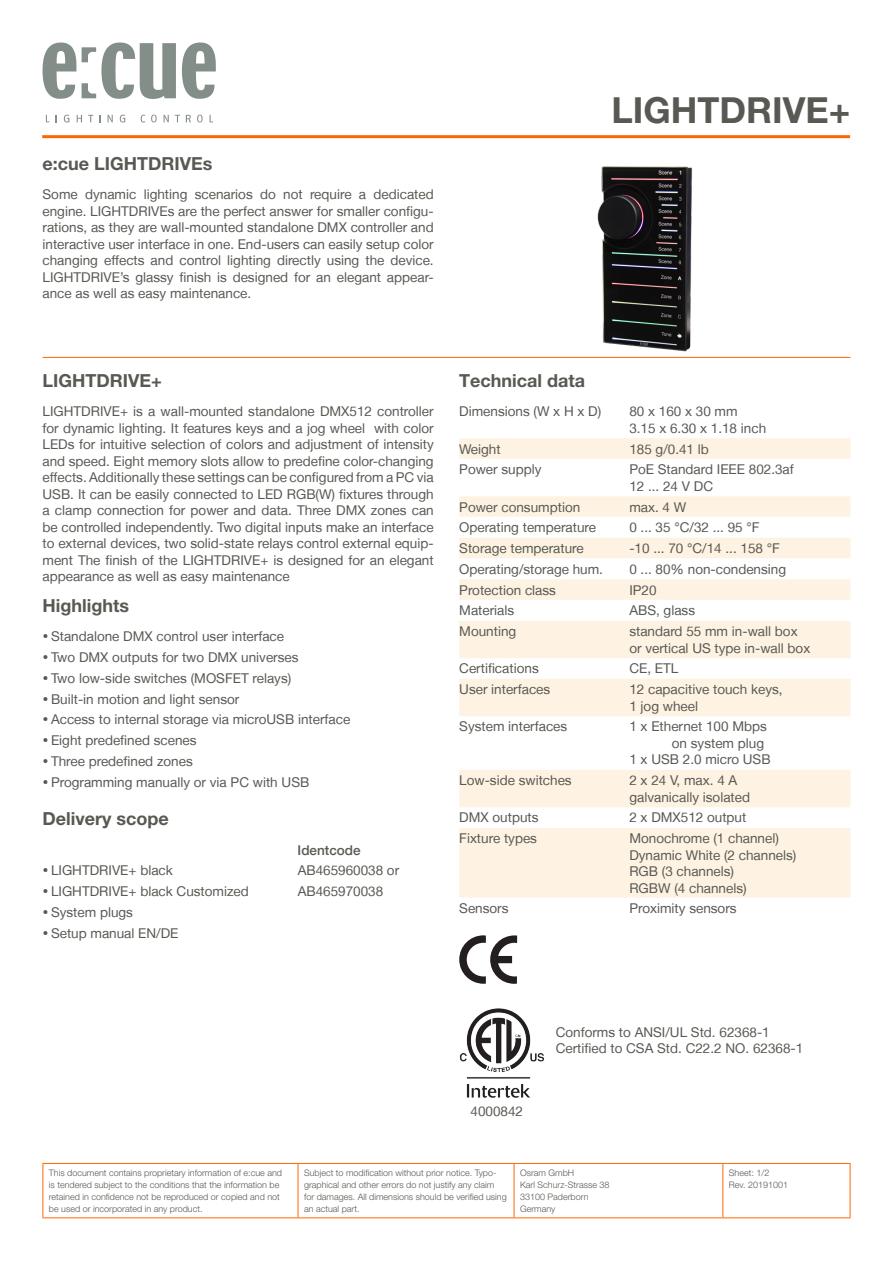
<style>
.page{position:relative;width:893px;height:1263px;background:#fff}
.page>*{position:absolute;margin:0;border:0;box-sizing:border-box;transform-origin:0 0}
.t1{font:700 36px "Helvetica Neue LT Pro";color:#585953}
.Header1{font:700 18px "Helvetica Neue LT Pro";color:#585953}
.FloatTextJustified{font:13.5px/16.5px "Helvetica Neue LT";color:#585953;text-align:justify}
.FloatTextChapterBarB{font:13.5px/16.5px "Helvetica Neue LT";color:#585953}
.FloatTextChapterBar{font:13.5px/16.5px "Helvetica Neue LT";color:#585953}
.FloatText{font:13.5px/16.5px "Helvetica Neue LT";color:#585953}
.FloatTextBulletedIns{font:500 13.5px "Helvetica Neue LT";color:#585953}
.t2{font:300 9px/12px "Helvetica Neue LT Pro";color:#585953}
</style>
<div class="page">
<hr style="left:43px;top:1163px;width:255px;height:1px;background:#f60">
<hr style="left:43px;top:1164px;width:1px;height:53px;background:#f60">
<hr style="left:298px;top:1163px;width:216px;height:1px;background:#f60">
<hr style="left:298px;top:1164px;width:1px;height:53px;background:#f60">
<hr style="left:514px;top:1163px;width:209px;height:1px;background:#f60">
<hr style="left:514px;top:1164px;width:1px;height:53px;background:#f60">
<hr style="left:723px;top:1163px;width:127px;height:1px;background:#f60">
<hr style="left:722px;top:1164px;width:1px;height:53px;background:#f60">
<hr style="left:850px;top:1164px;width:1px;height:53px;background:#f60">
<hr style="left:43px;top:1217px;width:255px;height:1px;background:#f60">
<hr style="left:298px;top:1217px;width:216px;height:1px;background:#f60">
<hr style="left:514px;top:1217px;width:209px;height:1px;background:#f60">
<hr style="left:723px;top:1217px;width:127px;height:1px;background:#f60">
<hr style="left:42px;top:135px;width:808px;height:3px;background:#f60">
<svg style="left:43px;top:43px;width:33px;height:56px"></svg>
<svg style="left:82px;top:43px;width:94px;height:56px"></svg>
<svg style="left:182px;top:43px;width:34px;height:56px"></svg>
<svg style="left:64px;top:115px;width:5px;height:8px"></svg>
<svg style="left:77px;top:115px;width:5px;height:7px"></svg>
<svg style="left:88px;top:115px;width:5px;height:7px"></svg>
<svg style="left:108px;top:115px;width:5px;height:7px"></svg>
<svg style="left:120px;top:115px;width:5px;height:8px"></svg>
<svg style="left:141px;top:115px;width:4px;height:8px"></svg>
<svg style="left:151px;top:115px;width:6px;height:8px"></svg>
<svg style="left:164px;top:115px;width:5px;height:7px"></svg>
<svg style="left:186px;top:115px;width:5px;height:7px"></svg>
<svg style="left:197px;top:115px;width:6px;height:8px"></svg>
<hr style="left:43px;top:357px;width:807px;height:1px;background:#f60">
<div style="left:459px;top:438px;width:391px;height:21px;background:#fef2e3"></div>
<div style="left:459px;top:496px;width:391px;height:21px;background:#fef2e3"></div>
<div style="left:459px;top:538px;width:391px;height:20px;background:#fef2e3"></div>
<div style="left:459px;top:579px;width:391px;height:21px;background:#fef2e3"></div>
<div style="left:459px;top:621px;width:391px;height:37px;background:#fef2e3"></div>
<div style="left:459px;top:679px;width:391px;height:37px;background:#fef2e3"></div>
<div style="left:459px;top:770px;width:391px;height:37px;background:#fef2e3"></div>
<div style="left:459px;top:828px;width:391px;height:69px;background:#fef2e3"></div>
<svg style="left:459px;top:935px;width:58px;height:49px"></svg>
<img style="left:459px;top:1008px;width:85px;height:90px">
<img style="left:594px;top:166px;width:108px;height:192px">
<h2 class="Header1" style="left:43px;top:153px;width:171px">e:cue LIGHTDRIVEs</h2>
<p class="FloatTextJustified" style="left:43px;top:186px;width:393px">Some dynamic lighting scenarios do not require a dedicated engine. LIGHTDRIVEs are the perfect answer for smaller configu&shy;rations, as they are wall-mounted standalone DMX controller and interactive user interface in one. End-users can easily setup color changing effects and control lighting directly using the device.<br>LIGHTDRIVE’s glassy finish is designed for an elegant appear&shy;ance as well as easy maintenance.</p>
<h1 class="t1" style="left:612px;top:88px;width:240px">LIGHTDRIVE+</h1>
<p class="Header1" style="left:43px;top:369px;width:121px">LIGHTDRIVE+</p>
<p class="FloatTextJustified" style="left:43px;top:403px;width:393px">LIGHTDRIVE+ is a wall-mounted standalone DMX512 controller for dynamic lighting. It features keys and a jog wheel with color LEDs for intuitive selection of colors and adjustment of intensity and speed. Eight memory slots allow to predefine color-changing effects. Additionally these settings can be configured from a PC via USB. It can be easily connected to LED RGB(W) fixtures through a clamp connection for power and data. Three DMX zones can be controlled independently. Two digital inputs make an interface to external devices, two solid-state relays control external equip&shy;ment The finish of the LIGHTDRIVE+ is designed for an elegant appearance as well as easy maintenance</p>
<p class="Header1" style="left:43px;top:594px;width:88px">Highlights</p>
<p class="FloatTextJustified" style="left:51px;top:628px;width:235px">Standalone DMX control user interface</p>
<p class="FloatTextJustified" style="left:51px;top:649px;width:249px">Two DMX outputs for two DMX universes</p>
<p class="FloatTextJustified" style="left:51px;top:670px;width:242px">Two low-side switches (MOSFET relays)</p>
<p class="FloatTextJustified" style="left:51px;top:690px;width:190px">Built-in motion and light sensor</p>
<p class="FloatTextJustified" style="left:51px;top:711px;width:301px">Access to internal storage via microUSB interface</p>
<p class="FloatTextJustified" style="left:51px;top:732px;width:147px">Eight predefined scenes</p>
<p class="FloatTextJustified" style="left:51px;top:753px;width:143px">Three predefined zones</p>
<p class="FloatTextJustified" style="left:51px;top:773px;width:260px">Programming manually or via PC with USB</p>
<p class="Header1" style="left:43px;top:808px;width:128px">Delivery scope</p>
<p class="FloatTextBulletedIns" style="left:298px;top:842px;width:65px">Identcode</p>
<p class="FloatTextJustified" style="left:51px;top:862px;width:123px">LIGHTDRIVE+ black</p>
<p class="FloatTextJustified" style="left:298px;top:862px;width:103px">AB465960038 or</p>
<p class="FloatTextJustified" style="left:51px;top:883px;width:199px">LIGHTDRIVE+ black Customized</p>
<p class="FloatTextJustified" style="left:298px;top:883px;width:87px">AB465970038</p>
<p class="FloatTextJustified" style="left:51px;top:904px;width:84px">System plugs</p>
<p class="FloatTextJustified" style="left:51px;top:924px;width:129px">Setup manual EN/DE</p>
<p class="Header1" style="left:459px;top:369px;width:127px">Technical data</p>
<p class="FloatTextChapterBar" style="left:459px;top:403px;width:144px">Dimensions (W x H x D)</p>
<p class="FloatTextChapterBar" style="left:629px;top:403px;width:138px">80 x 160 x 30 mm<br>3.15 x 6.30 x 1.18 inch</p>
<p class="FloatTextChapterBarB" style="left:459px;top:440px;width:43px">Weight</p>
<p class="FloatTextChapterBarB" style="left:629px;top:440px;width:81px">185 g/0.41 lb</p>
<p class="FloatTextChapterBar" style="left:459px;top:461px;width:84px">Power supply</p>
<p class="FloatTextChapterBar" style="left:629px;top:461px;width:166px">PoE Standard IEEE 802.3af<br>12 ... 24 V DC</p>
<p class="FloatTextChapterBarB" style="left:459px;top:498px;width:123px">Power consumption</p>
<p class="FloatTextChapterBarB" style="left:629px;top:498px;width:59px">max. 4 W</p>
<p class="FloatTextChapterBar" style="left:459px;top:519px;width:138px">Operating temperature</p>
<p class="FloatTextChapterBar" style="left:629px;top:519px;width:132px">0 ... 35 °C/32 ... 95 °F</p>
<p class="FloatTextChapterBarB" style="left:459px;top:540px;width:126px">Storage temperature</p>
<p class="FloatTextChapterBarB" style="left:629px;top:540px;width:152px">-10 ... 70 °C/14 ... 158 °F</p>
<p class="FloatTextChapterBar" style="left:459px;top:561px;width:145px">Operating/storage hum.</p>
<p class="FloatTextChapterBar" style="left:629px;top:561px;width:158px">0 ... 80% non-condensing</p>
<p class="FloatTextChapterBarB" style="left:459px;top:581px;width:98px">Protection class</p>
<p class="FloatTextChapterBarB" style="left:629px;top:581px;width:29px">IP20</p>
<p class="FloatTextChapterBar" style="left:459px;top:602px;width:56px">Materials</p>
<p class="FloatTextChapterBar" style="left:629px;top:602px;width:67px">ABS, glass</p>
<p class="FloatTextChapterBarB" style="left:459px;top:623px;width:59px">Mounting</p>
<p class="FloatTextChapterBarB" style="left:629px;top:623px;width:182px">standard 55 mm in-wall box or vertical US type in-wall box</p>
<p class="FloatTextChapterBar" style="left:459px;top:660px;width:81px">Certifications</p>
<p class="FloatTextChapterBar" style="left:629px;top:660px;width:51px">CE, ETL</p>
<p class="FloatTextChapterBarB" style="left:459px;top:681px;width:92px">User interfaces</p>
<p class="FloatTextChapterBarB" style="left:629px;top:681px;width:155px">12 capacitive touch keys,<br>1 jog wheel</p>
<p class="FloatTextChapterBar" style="left:459px;top:718px;width:110px">System interfaces</p>
<p class="FloatTextChapterBar" style="left:629px;top:718px;width:139px">1 x Ethernet 100 Mbps</p>
<p class="FloatTextChapterBar" style="left:672px;top:735px;width:94px">on system plug</p>
<p class="FloatTextChapterBar" style="left:629px;top:751px;width:143px">1 x USB 2.0 micro USB</p>
<p class="FloatTextChapterBarB" style="left:459px;top:772px;width:114px">Low-side switches</p>
<p class="FloatTextChapterBarB" style="left:629px;top:772px;width:122px">2 x 24 V, max. 4 A galvanically isolated</p>
<p class="FloatTextChapterBar" style="left:459px;top:809px;width:81px">DMX outputs</p>
<p class="FloatTextChapterBar" style="left:629px;top:809px;width:119px">2 x DMX512 output</p>
<p class="FloatTextChapterBarB" style="left:459px;top:830px;width:79px">Fixture types</p>
<p class="FloatTextChapterBarB" style="left:629px;top:830px;width:169px">Monochrome (1 channel)<br>Dynamic White (2 channels)<br>RGB (3 channels)<br>RGBW (4 channels)</p>
<p class="FloatTextChapterBar" style="left:459px;top:900px;width:51px">Sensors</p>
<p class="FloatTextChapterBar" style="left:629px;top:900px;width:109px">Proximity sensors</p>
<p class="FloatText" style="left:470px;top:1102px;width:54px">4000842</p>
<p class="FloatText" style="left:556px;top:1024px;width:249px">Conforms to ANSI/UL Std. 62368-1<br>Certified to CSA Std. C22.2 NO. 62368-1</p>
<p class="t2" style="left:49px;top:1166px;width:235px">This document contains proprietary information of e:cue and is tendered subject to the conditions that the information be retained in confidence not be reproduced or copied and not be used or incorporated in any product.</p>
<p class="t2" style="left:304px;top:1166px;width:204px">Subject to modification without prior notice. Typo&shy;graphical and other errors do not justify any claim for damages. All dimensions should be verified using an actual part.</p>
<p class="t2" style="left:520px;top:1166px;width:91px">Osram GmbH<br>Karl Schurz-Strasse 38<br>33100 Paderborn<br>Germany</p>
<p class="t2" style="left:729px;top:1166px;width:61px">Sheet: 1/2<br>Rev. 20191001</p>
</div>
